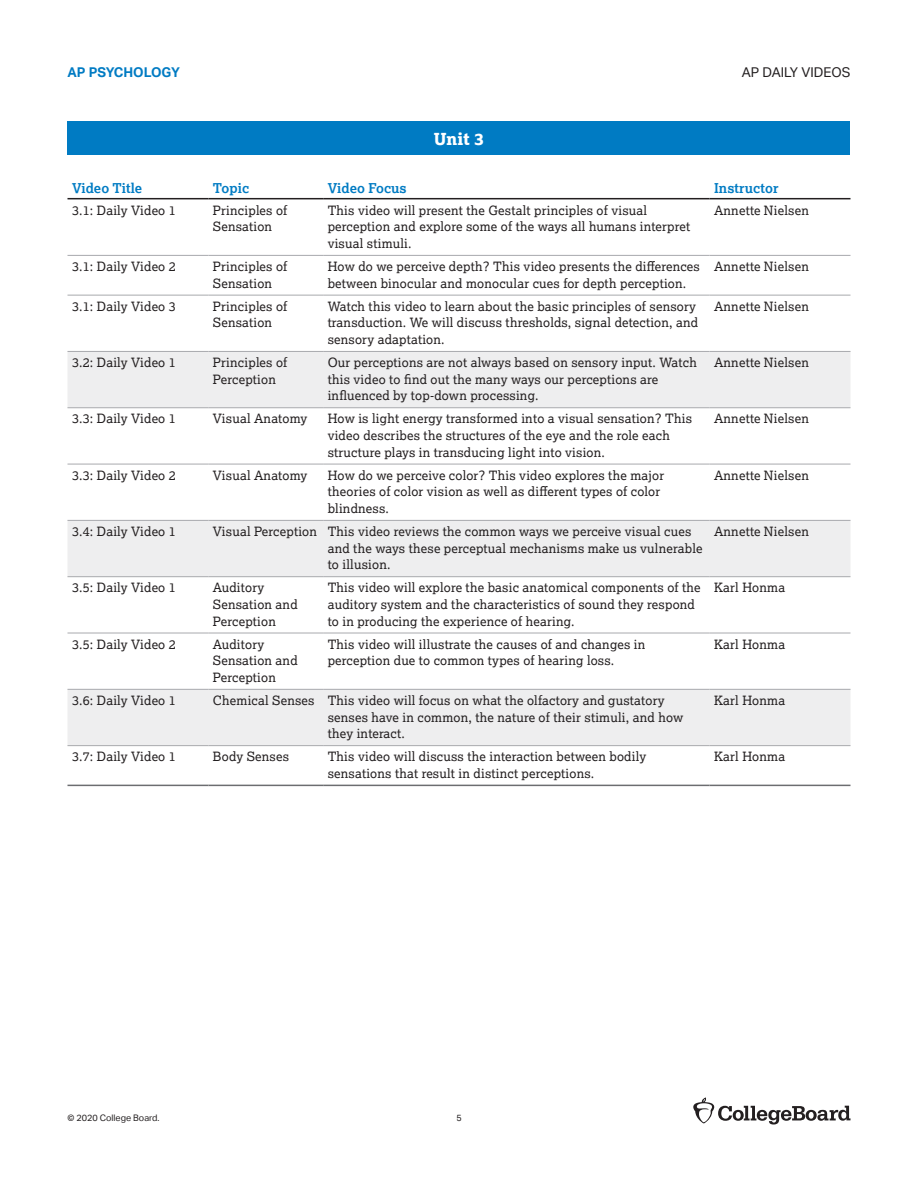
<style>
.page{position:relative;width:918px;height:1188px;background:#fff}
.page>*{position:absolute;margin:0;border:0;box-sizing:border-box;transform-origin:0 0}
.t1{font:800 16.5px "Lexia";color:#fff}
.t2{font:700 13.5px "Lexia";letter-spacing:.005em;color:#007bc3}
.t3{font:13.5px "Aktiv Grotesk";color:#231f20}
.t4{font:700 13.5px "Aktiv Grotesk";color:#007bc3}
.t5{font:12.75px/16.5px "Lexia";letter-spacing:.015em;color:#231f20}
.t6{font:9px "Aktiv Grotesk";color:#231f20}
</style>
<div class="page">
<svg style="left:693px;top:1098px;width:157px;height:27px"></svg>
<div style="left:68px;top:122px;width:782px;height:33px;background:#007bc3"></div>
<svg style="left:68px;top:197px;width:782px;height:1px"></svg>
<svg style="left:68px;top:352px;width:782px;height:393px"></svg>
<hr style="left:68px;top:198px;width:140px;height:1px;background:#231f20">
<hr style="left:208px;top:198px;width:115px;height:1px;background:#231f20">
<hr style="left:323px;top:198px;width:387px;height:1px;background:#231f20">
<hr style="left:710px;top:198px;width:141px;height:1px;background:#231f20">
<hr style="left:68px;top:255px;width:140px;height:1px;background:#a8a9ad">
<hr style="left:208px;top:255px;width:115px;height:1px;background:#a8a9ad">
<hr style="left:323px;top:255px;width:387px;height:1px;background:#a8a9ad">
<hr style="left:710px;top:255px;width:141px;height:1px;background:#a8a9ad">
<hr style="left:68px;top:295px;width:140px;height:1px;background:#a8a9ad">
<hr style="left:208px;top:295px;width:115px;height:1px;background:#a8a9ad">
<hr style="left:323px;top:295px;width:387px;height:1px;background:#a8a9ad">
<hr style="left:710px;top:295px;width:141px;height:1px;background:#a8a9ad">
<hr style="left:68px;top:351px;width:140px;height:1px;background:#a8a9ad">
<hr style="left:208px;top:351px;width:115px;height:1px;background:#a8a9ad">
<hr style="left:323px;top:351px;width:387px;height:1px;background:#a8a9ad">
<hr style="left:710px;top:351px;width:141px;height:1px;background:#a8a9ad">
<hr style="left:68px;top:407px;width:140px;height:1px;background:#a8a9ad">
<hr style="left:208px;top:407px;width:115px;height:1px;background:#a8a9ad">
<hr style="left:323px;top:407px;width:387px;height:1px;background:#a8a9ad">
<hr style="left:710px;top:407px;width:141px;height:1px;background:#a8a9ad">
<hr style="left:68px;top:464px;width:140px;height:1px;background:#a8a9ad">
<hr style="left:208px;top:464px;width:115px;height:1px;background:#a8a9ad">
<hr style="left:323px;top:464px;width:387px;height:1px;background:#a8a9ad">
<hr style="left:710px;top:464px;width:141px;height:1px;background:#a8a9ad">
<hr style="left:68px;top:520px;width:140px;height:1px;background:#a8a9ad">
<hr style="left:208px;top:520px;width:115px;height:1px;background:#a8a9ad">
<hr style="left:323px;top:520px;width:387px;height:1px;background:#a8a9ad">
<hr style="left:710px;top:520px;width:141px;height:1px;background:#a8a9ad">
<hr style="left:68px;top:576px;width:140px;height:1px;background:#a8a9ad">
<hr style="left:208px;top:576px;width:115px;height:1px;background:#a8a9ad">
<hr style="left:323px;top:576px;width:387px;height:1px;background:#a8a9ad">
<hr style="left:710px;top:576px;width:141px;height:1px;background:#a8a9ad">
<hr style="left:68px;top:633px;width:140px;height:1px;background:#a8a9ad">
<hr style="left:208px;top:633px;width:115px;height:1px;background:#a8a9ad">
<hr style="left:323px;top:633px;width:387px;height:1px;background:#a8a9ad">
<hr style="left:710px;top:633px;width:141px;height:1px;background:#a8a9ad">
<hr style="left:68px;top:689px;width:140px;height:1px;background:#a8a9ad">
<hr style="left:208px;top:689px;width:115px;height:1px;background:#a8a9ad">
<hr style="left:323px;top:689px;width:387px;height:1px;background:#a8a9ad">
<hr style="left:710px;top:689px;width:141px;height:1px;background:#a8a9ad">
<hr style="left:68px;top:745px;width:140px;height:1px;background:#a8a9ad">
<hr style="left:208px;top:745px;width:115px;height:1px;background:#a8a9ad">
<hr style="left:323px;top:745px;width:387px;height:1px;background:#a8a9ad">
<hr style="left:710px;top:745px;width:141px;height:1px;background:#a8a9ad">
<hr style="left:68px;top:785px;width:140px;height:1px;background:#6c6d70">
<hr style="left:208px;top:785px;width:115px;height:1px;background:#6c6d70">
<hr style="left:323px;top:785px;width:387px;height:1px;background:#6c6d70">
<hr style="left:710px;top:785px;width:141px;height:1px;background:#6c6d70">
<p class="t4" style="left:68px;top:65px;width:114px">AP PSYCHOLOGY</p>
<p class="t3" style="left:742px;top:65px;width:110px">AP DAILY VIDEOS</p>
<p class="t1" style="left:434px;top:128px;width:52px">Unit 3</p>
<p class="t2" style="left:72px;top:179px;width:72px">Video Title</p>
<p class="t2" style="left:213px;top:179px;width:38px">Topic</p>
<p class="t2" style="left:328px;top:179px;width:81px">Video Focus</p>
<p class="t2" style="left:714px;top:179px;width:66px">Instructor</p>
<p class="t5" style="left:72px;top:202px;width:105px">3.1: Daily Video 1</p>
<p class="t5" style="left:213px;top:202px;width:76px">Principles of<br>Sensation</p>
<p class="t5" style="left:328px;top:202px;width:364px">This video will present the Gestalt principles of visual perception and explore some of the ways all humans interpret visual stimuli.</p>
<p class="t5" style="left:714px;top:202px;width:96px">Annette Nielsen</p>
<p class="t5" style="left:72px;top:258px;width:105px">3.1: Daily Video 2</p>
<p class="t5" style="left:213px;top:258px;width:76px">Principles of<br>Sensation</p>
<p class="t5" style="left:328px;top:258px;width:374px">How do we perceive depth? This video presents the differences between binocular and monocular cues for depth perception.</p>
<p class="t5" style="left:714px;top:258px;width:96px">Annette Nielsen</p>
<p class="t5" style="left:72px;top:298px;width:105px">3.1: Daily Video 3</p>
<p class="t5" style="left:213px;top:298px;width:76px">Principles of<br>Sensation</p>
<p class="t5" style="left:328px;top:298px;width:372px">Watch this video to learn about the basic principles of sensory transduction. We will discuss thresholds, signal detection, and sensory adaptation.</p>
<p class="t5" style="left:714px;top:298px;width:96px">Annette Nielsen</p>
<p class="t5" style="left:72px;top:354px;width:105px">3.2: Daily Video 1</p>
<p class="t5" style="left:213px;top:354px;width:76px">Principles of<br>Perception</p>
<p class="t5" style="left:328px;top:354px;width:371px">Our perceptions are not always based on sensory input. Watch this video to find out the many ways our perceptions are influenced by top-down processing.</p>
<p class="t5" style="left:714px;top:354px;width:96px">Annette Nielsen</p>
<p class="t5" style="left:72px;top:410px;width:105px">3.3: Daily Video 1</p>
<p class="t5" style="left:213px;top:410px;width:96px">Visual Anatomy</p>
<p class="t5" style="left:328px;top:410px;width:366px">How is light energy transformed into a visual sensation? This video describes the structures of the eye and the role each structure plays in transducing light into vision.</p>
<p class="t5" style="left:714px;top:410px;width:96px">Annette Nielsen</p>
<p class="t5" style="left:72px;top:467px;width:105px">3.3: Daily Video 2</p>
<p class="t5" style="left:213px;top:467px;width:96px">Visual Anatomy</p>
<p class="t5" style="left:328px;top:467px;width:338px">How do we perceive color? This video explores the major theories of color vision as well as different types of color blindness.</p>
<p class="t5" style="left:714px;top:467px;width:96px">Annette Nielsen</p>
<p class="t5" style="left:72px;top:523px;width:105px">3.4: Daily Video 1</p>
<p class="t5" style="left:328px;top:523px;width:376px;text-indent:-115px">Visual Perception This video reviews the common ways we perceive visual cues and the ways these perceptual mechanisms make us vulnerable to illusion.</p>
<p class="t5" style="left:714px;top:523px;width:96px">Annette Nielsen</p>
<p class="t5" style="left:72px;top:579px;width:105px">3.5: Daily Video 1</p>
<p class="t5" style="left:213px;top:579px;width:86px">Auditory<br>Sensation and<br>Perception</p>
<p class="t5" style="left:328px;top:579px;width:375px">This video will explore the basic anatomical components of the auditory system and the characteristics of sound they respond to in producing the experience of hearing.</p>
<p class="t5" style="left:714px;top:579px;width:73px">Karl Honma</p>
<p class="t5" style="left:72px;top:636px;width:105px">3.5: Daily Video 2</p>
<p class="t5" style="left:213px;top:636px;width:86px">Auditory<br>Sensation and<br>Perception</p>
<p class="t5" style="left:328px;top:636px;width:319px">This video will illustrate the causes of and changes in perception due to common types of hearing loss.</p>
<p class="t5" style="left:714px;top:636px;width:73px">Karl Honma</p>
<p class="t5" style="left:72px;top:692px;width:105px">3.6: Daily Video 1</p>
<p class="t5" style="left:328px;top:692px;width:357px;text-indent:-115px">Chemical Senses This video will focus on what the olfactory and gustatory senses have in common, the nature of their stimuli, and how they interact.</p>
<p class="t5" style="left:714px;top:692px;width:73px">Karl Honma</p>
<p class="t5" style="left:72px;top:748px;width:105px">3.7: Daily Video 1</p>
<p class="t5" style="left:213px;top:748px;width:78px">Body Senses</p>
<p class="t5" style="left:328px;top:748px;width:320px">This video will discuss the interaction between bodily sensations that result in distinct perceptions.</p>
<p class="t5" style="left:714px;top:748px;width:73px">Karl Honma</p>
<p class="t6" style="left:68px;top:1113px;width:94px">© 2020 College Board.</p>
<p class="t6" style="left:456px;top:1113px;width:7px">5</p>
</div>
